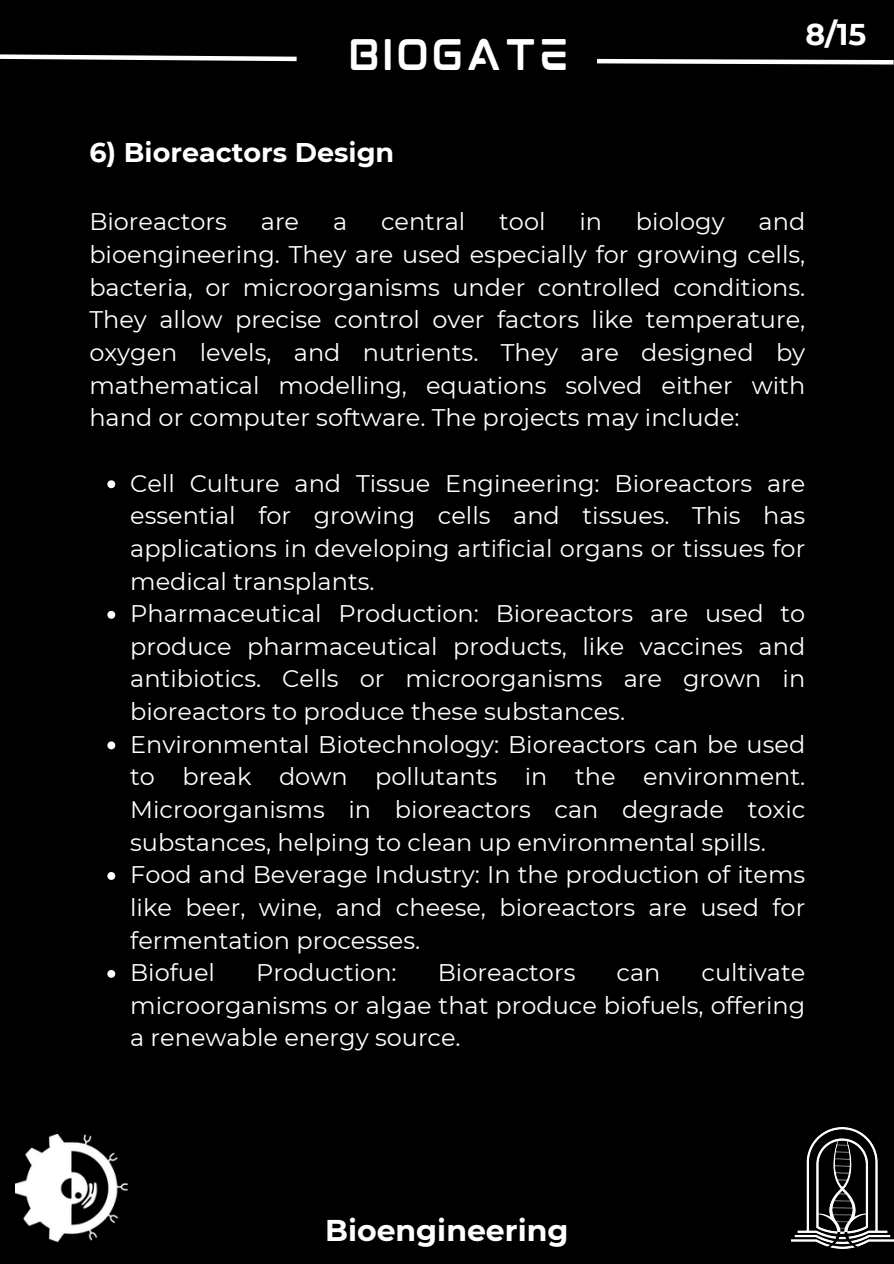
<style>
.page{position:relative;width:894px;height:1264px;background:#fff}
.page>*{position:absolute;margin:0;border:0;box-sizing:border-box;transform-origin:0 0}
.t1{font:37.5px "mokotoglitch";color:#fff}
.t2{font:700 30px "Montserrat";color:#fff}
.t3{font:700 27px "Montserrat";color:#fff}
.t4{font:24px/32.7px "Montserrat";color:#fff;text-align:justify}
</style>
<div class="page">
<div style="left:0;top:0;width:893px;height:1263px;background:#000"></div>
<img style="left:791px;top:1127px;width:102px;height:121px">
<svg style="left:0;top:54px;width:297px;height:8px"></svg>
<svg style="left:597px;top:58px;width:296px;height:7px"></svg>
<svg style="left:107px;top:480px;width:8px;height:8px"></svg>
<svg style="left:107px;top:611px;width:8px;height:7px"></svg>
<svg style="left:107px;top:741px;width:8px;height:8px"></svg>
<svg style="left:107px;top:872px;width:8px;height:7px"></svg>
<svg style="left:107px;top:969px;width:8px;height:8px"></svg>
<img style="left:16px;top:1134px;width:111px;height:107px">
<h2 class="t1" style="left:348px;top:42px;width:224px">BIOGATE</h2>
<p class="t3" style="left:89px;top:136px;width:306px">6) Bioreactors Design</p>
<h2 class="t2" style="left:805px;top:16px;width:63px">8/15</h2>
<p class="t4" style="left:89px;top:205px;width:717px;text-indent:669px">and bioengi neeri ng. They are used especially for growi ng cells, bacteria, or microorganisms under controlled conditions.<br>They allow precise control over factors li ke temperature, oxygen levels, and nutrients. They are designed by mathematical modelli ng, equations solved either with hand or computer software. The projects may i nclude:</p>
<p class="t4" style="left:89px;top:205px;width:139px">Bioreactors</p>
<p class="t4" style="left:261px;top:205px;width:40px">are</p>
<p class="t4" style="left:333px;top:205px;width:16px">a</p>
<p class="t4" style="left:381px;top:205px;width:86px">central</p>
<p class="t4" style="left:499px;top:205px;width:48px">tool</p>
<p class="t4" style="left:579px;top:205px;width:24px">in</p>
<p class="t4" style="left:635px;top:205px;width:90px">biology</p>
<p class="t4" style="left:130px;top:466px;width:676px">Cell Culture and Tissue Engi neeri ng: Bioreactors are essential for growi ng cells and tissues. This has applications i n developi ng artificial organs or tissues for medical transplants.</p>
<p class="t4" style="left:130px;top:597px;width:676px">Pharmaceutical Production: Bioreactors are used to produce pharmaceutical products, li ke vacci nes and anti biotics. Cells or microorganisms are grown i n bioreactors to produce these substances.</p>
<p class="t4" style="left:130px;top:727px;width:676px">Envi ronmental Biotechnology: Bioreactors can be used to break down pollutants i n the envi ronment.<br>Microorganisms i n bioreactors can degrade toxic substances, helpi ng to clean up envi ronmental spi lls.</p>
<p class="t4" style="left:130px;top:858px;width:676px">Food and Beverage Industry: In the production of items li ke beer, wi ne, and cheese, bioreactors are used for fermentation processes.</p>
<p class="t4" style="left:130px;top:956px;width:86px">Biofuel</p>
<p class="t4" style="left:256px;top:956px;width:142px">Production:</p>
<p class="t4" style="left:437px;top:956px;width:139px">Bioreactors</p>
<p class="t4" style="left:616px;top:956px;width:45px">can</p>
<p class="t4" style="left:130px;top:956px;width:676px;text-indent:571px">cultivate microorganisms or algae that produce biofuels, offeri ng a renewable energy source.</p>
<h2 class="t2" style="left:325px;top:1211px;width:245px">Bioengineering</h2>
</div>
